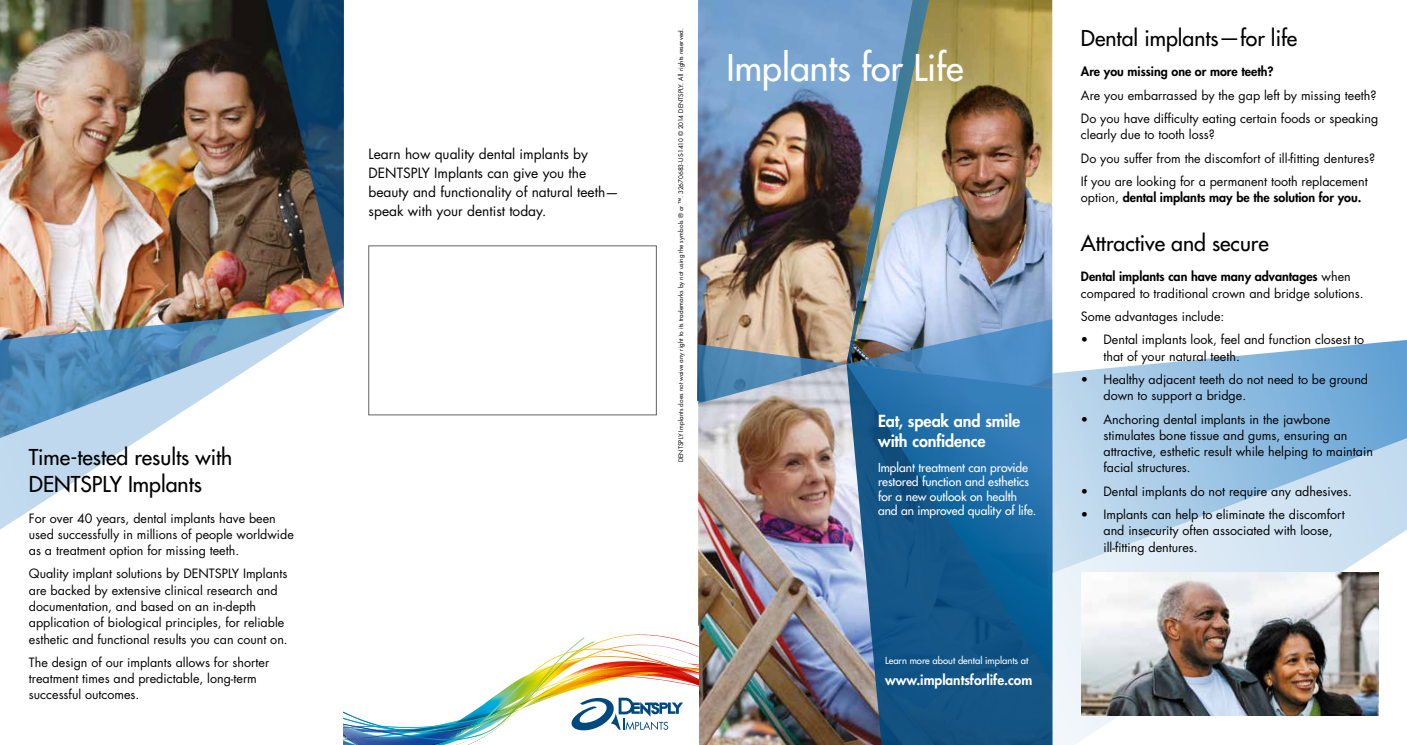
<style>
.page{position:relative;width:1407px;height:745px;background:#fff}
.page>*{position:absolute;margin:0;border:0;box-sizing:border-box;transform-origin:0 0}
.t1{font:500 35.75px "Futura Std";color:#fff}
.t2{font:500 21.25px/27.5px "Futura Std";color:#000}
.t3{font:800 16.25px/19.5px "Futura Std";letter-spacing:-.005em;color:#fff}
.t4{font:13.75px/18.8px "Futura Std";color:#000}
.t5{font:800 13.62px "Futura Std";color:#fff}
.t6{font:12.5px/16.2px "Futura Std";color:#000}
.t7{font:800 12.5px "Futura Std";color:#000}
.t8{font:500 12px/14.4px "Futura Std";color:#fff}
.t9{font:500 9.38px "Futura Std";color:#fff}
.t10{font:6.25px "Futura Std";letter-spacing:.015em;color:#000}
.s1{font-weight:400}
.s2{font-weight:800}
</style>
<div class="page">
<img style="left:931px;top:0;width:121px;height:319px">
<img style="left:698px;top:403px;width:148px;height:341px">
<svg style="left:846px;top:680px;width:206px;height:64px;background:#1f537e"></svg>
<img style="left:698px;top:0;width:233px;height:403px">
<svg style="left:846px;top:319px;width:206px;height:361px;background:#3070a2"></svg>
<img style="left:0;top:0;width:344px;height:308px">
<img style="left:260px;top:0;width:84px;height:307px">
<svg style="left:0;top:307px;width:343px;height:223px"></svg>
<img style="left:344px;top:634px;width:354px;height:110px">
<div style="left:369px;top:245px;width:288px;height:170px;border:1px solid #646363"></div>
<svg style="left:1052px;top:307px;width:355px;height:437px"></svg>
<img style="left:1081px;top:572px;width:297px;height:143px">
<h2 class="t2" style="left:29px;top:443px;width:205px">Time-tested results with<br>DENTSPLY Implants</h2>
<p class="t6" style="left:29px;top:509px;width:266px">For over 40 years, dental implants have been used successfully in millions of people worldwide as a treatment option for missing teeth.</p>
<p class="t6" style="left:29px;top:565px;width:260px">Quality implant solutions by DENTSPLY Implants are backed by extensive clinical research and documentation, and based on an in-depth application of biological principles, for reliable esthetic and functional results you can count on.</p>
<p class="t6" style="left:29px;top:654px;width:242px">The design of our implants allows for shorter treatment times and predictable, long-term successful outcomes.</p>
<p class="t4" style="left:369px;top:145px;width:252px">Learn how quality dental implants by DENTSPLY Implants can give you the beauty and functionality of natural teeth— speak with your dentist today.</p>
<p class="t10" style="left:677px;top:462px;width:435px;rotate:-90deg">DENTSPLY Implants does not waive any right to its trademarks by not using the symbols ® or ™. 32670683-US-1410 © 2014 DENTSPLY. All rights reserved.</p>
<h1 class="t1" style="left:726px;top:45px;width:238px">Implants for Life</h1>
<h3 class="t3" style="left:878px;top:411px;width:144px">Eat, speak and smile with confidence</h3>
<p class="t8" style="left:878px;top:460px;width:160px">Implant treatment can provide restored function and esthetics for a new outlook on health and an improved quality of life.</p>
<p class="t9" style="left:885px;top:654px;width:145px">Learn more about dental implants at</p>
<p class="t5" style="left:885px;top:670px;width:149px">www.implantsforlife.com</p>
<h2 class="t2" style="left:1081px;top:24px;width:218px">Dental implants—for life</h2>
<p class="t7" style="left:1081px;top:64px;width:194px">Are you missing one or more teeth?</p>
<p class="t6" style="left:1081px;top:83px;width:299px;line-height:23.4px">Are you embarrassed by the gap left by missing teeth?<br>Do you have difficulty eating certain foods or speaking</p>
<p class="t6" style="left:1081px;top:123px;width:296px;line-height:23.4px">clearly due to tooth loss?<br>Do you suffer from the discomfort of ill-fitting dentures?<br>If you are looking for a permanent tooth replacement</p>
<p class="t7" style="left:1081px;top:190px;width:282px"><span class="s1">option,</span> dental implants may be the solution for you.</p>
<h2 class="t2" style="left:1081px;top:229px;width:189px">Attractive and secure</h2>
<p class="t6" style="left:1081px;top:268px;width:284px"><span class="s2">Dental implants can have many advantages</span> when compared to traditional crown and bridge solutions.</p>
<p class="t6" style="left:1081px;top:308px;width:145px">Some advantages include:</p>
<p class="t6" style="left:1103px;top:331px;width:262px;text-indent:-22px">• Dental implants look, feel and function closest to that of your natural teeth.</p>
<p class="t6" style="left:1103px;top:371px;width:266px;text-indent:-22px">• Healthy adjacent teeth do not need to be ground down to support a bridge.</p>
<p class="t6" style="left:1103px;top:410px;width:271px;text-indent:-22px">• Anchoring dental implants in the jawbone stimulates bone tissue and gums, ensuring an attractive, esthetic result while helping to maintain facial structures.</p>
<p class="t6" style="left:1081px;top:483px;width:272px">• Dental implants do not require any adhesives.</p>
<p class="t6" style="left:1103px;top:506px;width:243px;text-indent:-22px">• Implants can help to eliminate the discomfort and insecurity often associated with loose, ill-fitting dentures.</p>
</div>
